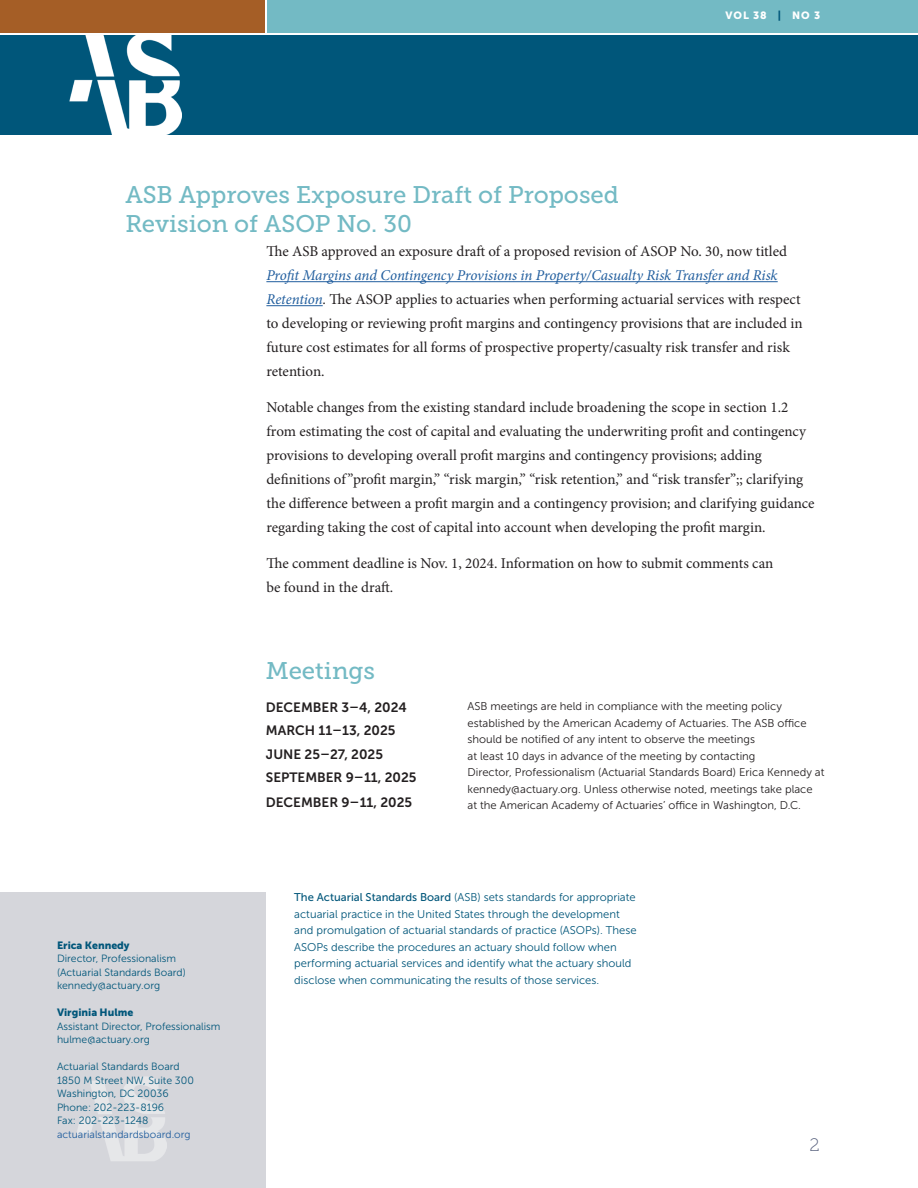
<style>
.page{position:relative;width:918px;height:1188px;background:#fff}
.page>*{position:absolute;margin:0;border:0;box-sizing:border-box;transform-origin:0 0}
.Big_Heads{font:24px/28.8px "Museo Slab 500";color:#73bac4}
.Big_Heads-2{font:18px "Museo Slab 100";color:#57607d}
.Text{font:15px/24px "Minion Pro";letter-spacing:-.005em;color:#231f20}
.meeting_dates{font:13.5px "Museo Sans 700";color:#231f20}
.meeting_compliance{font:11.25px/16.5px "Museo Sans 300";color:#231f20}
.meeting_compliance-2{font:11.25px/16.5px "Museo Sans 300";color:#00567a}
.basic_copy{font:10.5px/13.5px "Museo Sans 300";color:#00567a}
.comments{font:10.5px "Museo Sans 300";color:#00567a}
.comments-2{font:10.5px "Museo Sans 300";color:#215e9e}
.basic_copy-2{font:10.5px "Museo Sans 900";color:#00567a}
.program_area{font:10.5px "Museo Sans 900";letter-spacing:.09em;color:#fff}
.s1{color:#00567a}
.s2{font-style:italic;color:#215e9e}
.s3{font-style:italic}
.s4{font-family:"Museo Sans 500"}
</style>
<div class="page">
<hr style="left:266px;top:281px;width:512px;height:1px;background:#215e9e">
<hr style="left:266px;top:305px;width:57px;height:1px;background:#215e9e">
<div style="left:0;top:893px;width:266px;height:295px;background:#d5d6db"></div>
<img style="left:77px;top:1077px;width:90px;height:84px">
<div style="left:267px;top:0;width:651px;height:32px;background:#73bac4"></div>
<div style="left:0;top:35px;width:918px;height:100px;background:#00567a"></div>
<img style="left:69px;top:32px;width:113px;height:103px">
<div style="left:0;top:0;width:265px;height:32px;background:#a55e26"></div>
<p class="program_area" style="left:725px;top:10px;width:96px">VOL 38 <span class="s1">|</span> NO 3</p>
<p class="Big_Heads" style="left:125px;top:181px;width:495px">ASB Approves Exposure Draft of Proposed<br>Revision of ASOP No. 30</p>
<p class="Text" style="left:266px;top:239px;width:538px">The ASB approved an exposure draft of a proposed revision of ASOP No. 30, now titled <span class="s2">Profit Margins and Contingency Provisions in Property/Casualty Risk Transfer and Risk Retention</span><span class="s3">.</span> The ASOP applies to actuaries when performing actuarial services with respect to developing or reviewing profit margins and contingency provisions that are included in future cost estimates for all forms of prospective property/casualty risk transfer and risk retention.</p>
<p class="Text" style="left:266px;top:395px;width:550px">Notable changes from the existing standard include broadening the scope in section 1.2 from estimating the cost of capital and evaluating the underwriting profit and contingency provisions to developing overall profit margins and contingency provisions; adding definitions of ”profit margin,” “risk margin,” “risk retention,” and “risk transfer”;; clarifying the difference between a profit margin and a contingency provision; and clarifying guidance regarding taking the cost of capital into account when developing the profit margin.</p>
<p class="Text" style="left:266px;top:551px;width:508px">The comment deadline is Nov. 1, 2024. Information on how to submit comments can be found in the draft.</p>
<p class="basic_copy-2" style="left:57px;top:939px;width:74px">Erica Kennedy</p>
<p class="basic_copy" style="left:57px;top:952px;width:130px">Director, Professionalism (Actuarial Standards Board) kennedy@actuary.org</p>
<p class="basic_copy-2" style="left:57px;top:1007px;width:78px">Virginia Hulme</p>
<p class="basic_copy" style="left:57px;top:1019px;width:165px">Assistant Director, Professionalism</p>
<p class="basic_copy" style="left:57px;top:1033px;width:94px">hulme@actuary.org</p>
<p class="comments" style="left:57px;top:1061px;width:124px">Actuarial Standards Board</p>
<p class="comments" style="left:57px;top:1074px;width:139px">1850 M Street NW, Suite 300</p>
<p class="comments" style="left:57px;top:1088px;width:113px">Washington, DC 20036</p>
<p class="comments" style="left:57px;top:1101px;width:109px">Phone: 202-223-8196</p>
<p class="comments" style="left:57px;top:1115px;width:93px">Fax: 202-223-1248</p>
<p class="comments-2" style="left:57px;top:1128px;width:135px">actuarialstandardsboard.org</p>
<p class="Big_Heads" style="left:266px;top:656px;width:111px">Meetings</p>
<p class="meeting_dates" style="left:266px;top:700px;width:142px">DECEMBER 3–4, 2024</p>
<p class="meeting_dates" style="left:266px;top:723px;width:131px">MARCH 11–13, 2025</p>
<p class="meeting_dates" style="left:266px;top:746px;width:119px">JUNE 25–27, 2025</p>
<p class="meeting_dates" style="left:266px;top:770px;width:152px">SEPTEMBER 9–11, 2025</p>
<p class="meeting_dates" style="left:266px;top:795px;width:148px">DECEMBER 9–11, 2025</p>
<p class="meeting_compliance" style="left:468px;top:698px;width:359px">ASB meetings are held in compliance with the meeting policy established by the American Academy of Actuaries. The ASB office should be notified of any intent to observe the meetings<br>at least 10 days in advance of the meeting by contacting<br>Director, Professionalism (Actuarial Standards Board) Erica Kennedy at kennedy@actuary.org. Unless otherwise noted, meetings take place at the American Academy of Actuaries’ office in Washington, D.C.</p>
<p class="meeting_compliance-2" style="left:294px;top:889px;width:344px"><span class="s4">The Actuarial Standards Board</span> (ASB) sets standards for appropriate actuarial practice in the United States through the development and promulgation of actuarial standards of practice (ASOPs). These ASOPs describe the procedures an actuary should follow when performing actuarial services and identify what the actuary should disclose when communicating the results of those services.</p>
<p class="Big_Heads-2" style="left:809px;top:1136px;width:12px">2</p>
</div>
